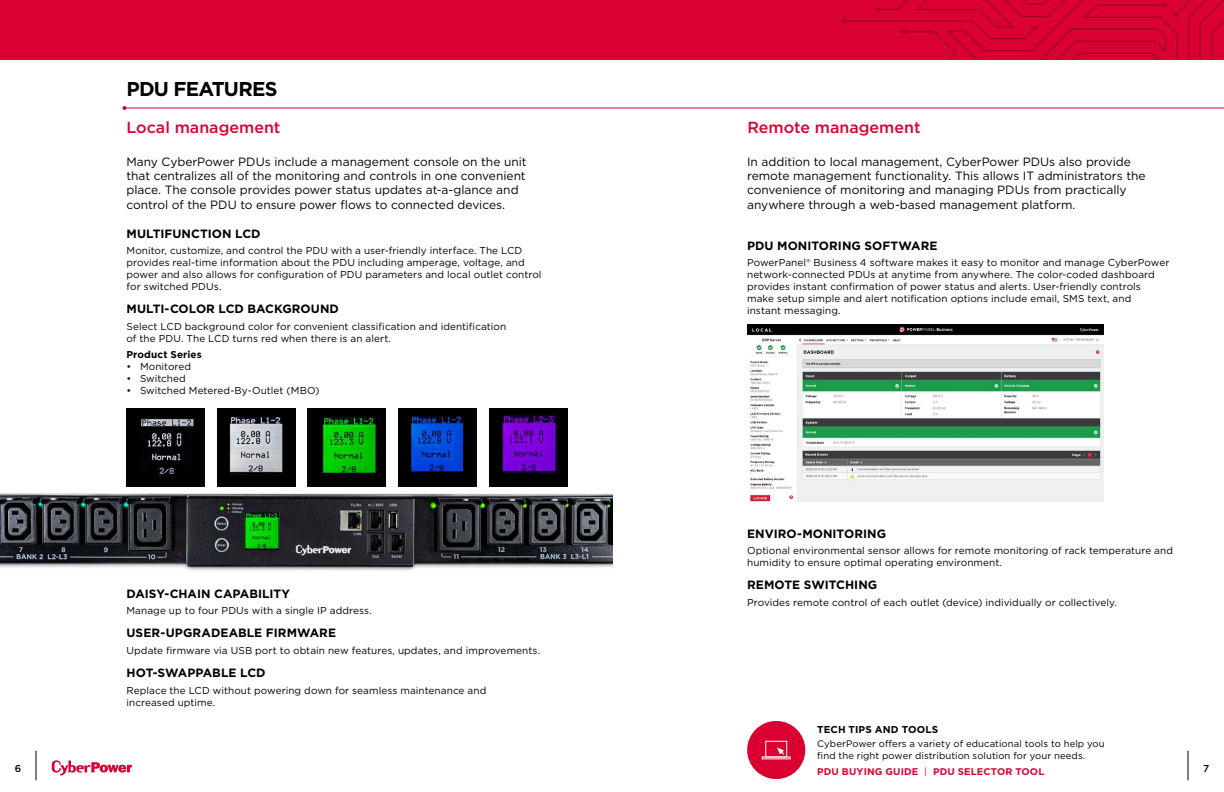
<style>
.page{position:relative;width:1224px;height:792px;background:#fff}
.page>*{position:absolute;margin:0;border:0;box-sizing:border-box;transform-origin:0 0}
.t1{font:700 20px "Gotham";letter-spacing:-.04em;color:#000}
.t2{font:500 16px "Gotham";color:#da0032}
.t3{font:12px/14.4px "Gotham";letter-spacing:-.005em;color:#000}
.t4{font:700 12px "Gotham";letter-spacing:.005em;color:#000}
.t5{font:10px/12px "Gotham";letter-spacing:.005em;color:#000}
.t6{font:700 10px "Gotham";letter-spacing:.01em;color:#000}
.t7{font:500 10px "Gotham";color:#000}
.t8{font:700 9.7px "Gotham";letter-spacing:.015em;color:#da0032}
.t9{font:9.5px/11.4px "Gotham";letter-spacing:.005em;color:#000}
.s1{font-weight:400}
</style>
<div class="page">
<svg style="left:1188px;top:751px;width:1px;height:29px"></svg>
<svg style="left:52px;top:760px;width:80px;height:16px"></svg>
<svg style="left:36px;top:751px;width:1px;height:29px"></svg>
<div style="left:0;top:0;width:1224px;height:60px;background:#da0032"></div>
<svg style="left:842px;top:0;width:382px;height:60px"></svg>
<img style="left:127px;top:408px;width:78px;height:74px">
<img style="left:0;top:482px;width:612px;height:89px">
<div style="left:489px;top:408px;width:79px;height:79px;background:#000"></div>
<img style="left:502px;top:414px;width:56px;height:60px">
<img style="left:399px;top:408px;width:77px;height:79px">
<img style="left:217px;top:408px;width:78px;height:79px">
<img style="left:308px;top:408px;width:78px;height:79px">
<hr style="left:125px;top:108px;width:1099px;height:1px;background:#da0032">
<svg style="left:123px;top:106px;width:4px;height:4px"></svg>
<img style="left:747px;top:324px;width:356px;height:178px">
<div style="left:747px;top:721px;width:58px;height:58px;background:#da0032;border-radius:50%"></div>
<div style="left:765px;top:741px;width:22px;height:16px;border:1px solid #fff"></div>
<svg style="left:777px;top:747px;width:7px;height:8px"></svg>
<h1 class="t1" style="left:127px;top:76px;width:153px">PDU FEATURES</h1>
<h2 class="t2" style="left:127px;top:117px;width:155px">Local management</h2>
<p class="t3" style="left:127px;top:154px;width:402px">Many CyberPower PDUs include a management console on the unit that centralizes all of the monitoring and controls in one convenient place. The console provides power status updates at-a-glance and control of the PDU to ensure power flows to connected devices.</p>
<p class="t4" style="left:127px;top:225px;width:136px">MULTIFUNCTION LCD</p>
<p class="t5" style="left:127px;top:244px;width:416px">Monitor, customize, and control the PDU with a user-friendly interface. The LCD provides real-time information about the PDU including amperage, voltage, and power and also allows for configuration of PDU parameters and local outlet control for switched PDUs.</p>
<p class="t4" style="left:127px;top:301px;width:214px">MULTI-COLOR LCD BACKGROUND</p>
<p class="t5" style="left:127px;top:320px;width:381px">Select LCD background color for convenient classification and identification of the PDU. The LCD turns red when there is an alert.</p>
<p class="t6" style="left:127px;top:348px;width:77px">Product Series</p>
<p class="t5" style="left:127px;top:360px;width:66px">• Monitored</p>
<p class="t5" style="left:127px;top:372px;width:61px">• Switched</p>
<p class="t5" style="left:127px;top:384px;width:194px">• Switched Metered-By-Outlet (MBO)</p>
<p class="t4" style="left:127px;top:585px;width:165px">DAISY-CHAIN CAPABILITY</p>
<p class="t5" style="left:127px;top:604px;width:247px">Manage up to four PDUs with a single IP address.</p>
<p class="t4" style="left:127px;top:625px;width:211px">USER-UPGRADEABLE FIRMWARE</p>
<p class="t5" style="left:127px;top:644px;width:415px">Update firmware via USB port to obtain new features, updates, and improvements.</p>
<p class="t4" style="left:127px;top:665px;width:141px">HOT-SWAPPABLE LCD</p>
<p class="t5" style="left:127px;top:684px;width:361px">Replace the LCD without powering down for seamless maintenance and increased uptime.</p>
<h2 class="t2" style="left:748px;top:117px;width:175px">Remote management</h2>
<p class="t3" style="left:747px;top:154px;width:400px">In addition to local management, CyberPower PDUs also provide remote management functionality. This allows IT administrators the convenience of monitoring and managing PDUs from practically anywhere through a web-based management platform.</p>
<p class="t4" style="left:747px;top:237px;width:192px">PDU MONITORING SOFTWARE</p>
<p class="t5" style="left:747px;top:256px;width:424px">PowerPanel® Business 4 software makes it easy to monitor and manage CyberPower network-connected PDUs at anytime from anywhere. The color-coded dashboard provides instant confirmation of power status and alerts. User-friendly controls make setup simple and alert notification options include email, SMS text, and<br>instant messaging.</p>
<p class="t4" style="left:747px;top:525px;width:141px">ENVIRO-MONITORING</p>
<p class="t5" style="left:747px;top:544px;width:428px">Optional environmental sensor allows for remote monitoring of rack temperature and humidity to ensure optimal operating environment.</p>
<p class="t4" style="left:747px;top:577px;width:132px">REMOTE SWITCHING</p>
<p class="t5" style="left:747px;top:596px;width:371px">Provides remote control of each outlet (device) individually or collectively.</p>
<p class="t6" style="left:817px;top:723px;width:122px">TECH TIPS AND TOOLS</p>
<p class="t9" style="left:817px;top:738px;width:289px">CyberPower offers a variety of educational tools to help you find the right power distribution solution for your needs.</p>
<p class="t8" style="left:817px;top:765px;width:229px">PDU BUYING GUIDE <span class="s1">|</span> PDU SELECTOR TOOL</p>
<p class="t7" style="left:15px;top:762px;width:8px">6</p>
<p class="t7" style="left:1203px;top:762px;width:8px">7</p>
</div>
